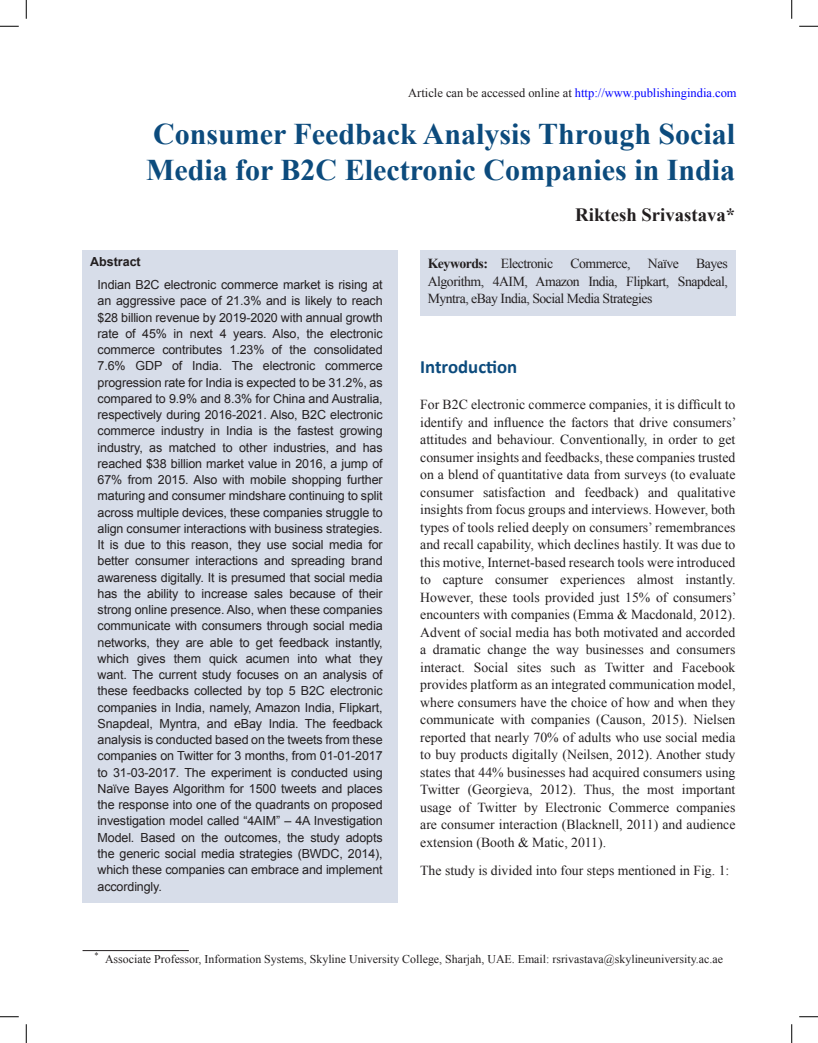
<style>
.page{position:relative;width:818px;height:1043px;background:#fff}
.page>*{position:absolute;margin:0;border:0;box-sizing:border-box;transform-origin:0 0}
.Ch_Head{font:700 30px/36px "Times New Roman";color:#0c4b7d}
.Author{font:700 18.75px "Times New Roman";color:#231f20}
.heading_1{font:700 18.75px "Calibri";color:#0c4b7d}
.body_text{font:13.75px/17.5px "Times New Roman";color:#231f20;text-align:justify}
.body_text-2{font:13.75px "Times New Roman";letter-spacing:-.035em;color:#231f20}
.Abstract_Text{font:12.5px/16.2px "Arial";letter-spacing:-.01em;color:#231f20;text-align:justify}
.t1{font:12.5px "Times New Roman";color:#00f}
.Abstract_Head{font:700 12.5px "Arial";color:#231f20}
.footnote{font:11.88px "Times New Roman";color:#231f20}
.s1{color:#231f20}
.s2{font-weight:700}
</style>
<div class="page">
<div style="left:420px;top:250px;width:315px;height:65px;background:#d7dde9"></div>
<hr style="left:82px;top:950px;width:107px;height:1px;background:#231f20">
<div style="left:82px;top:250px;width:316px;height:652px;background:#d7dde9"></div>
<svg style="left:0;top:25px;width:19px;height:2px"></svg>
<svg style="left:799px;top:25px;width:19px;height:2px"></svg>
<svg style="left:0;top:1016px;width:19px;height:1px"></svg>
<svg style="left:799px;top:1016px;width:19px;height:1px"></svg>
<svg style="left:25px;top:0;width:2px;height:19px"></svg>
<svg style="left:25px;top:1024px;width:2px;height:18px"></svg>
<svg style="left:791px;top:0;width:1px;height:19px"></svg>
<svg style="left:791px;top:1024px;width:1px;height:18px"></svg>
<p class="t1" style="left:408px;top:85px;width:330px"><span class="s1">Article can be accessed online at</span> http://www.publishingindia.com</p>
<p class="Ch_Head" style="left:146px;top:115px;width:590px">Consumer Feedback Analysis Through Social<br>Media for B2C Electronic Companies in India</p>
<p class="Author" style="left:575px;top:201px;width:161px">Riktesh Srivastava*</p>
<p class="Abstract_Head" style="left:90px;top:254px;width:52px">Abstract</p>
<p class="Abstract_Text" style="left:98px;top:276px;width:286px">Indian B2C electronic commerce market is rising at an aggressive pace of 21.3% and is likely to reach $28 billion revenue by 2019-2020 with annual growth rate of 45% in next 4 years. Also, the electronic commerce contributes 1.23% of the consolidated 7.6% GDP of India. The electronic commerce progression rate for India is expected to be 31.2%, as compared to 9.9% and 8.3% for China and Australia, respectively during 2016-2021. Also, B2C electronic commerce industry in India is the fastest growing industry, as matched to other industries, and has reached $38 billion market value in 2016, a jump of 67% from 2015. Also with mobile shopping further maturing and consumer mindshare continuing to split across multiple devices, these companies struggle to align consumer interactions with business strategies.<br>It is due to this reason, they use social media for better consumer interactions and spreading brand awareness digitally. It is presumed that social media has the ability to increase sales because of their strong online presence. Also, when these companies communicate with consumers through social media networks, they are able to get feedback instantly, which gives them quick acumen into what they want. The current study focuses on an analysis of these feedbacks collected by top 5 B2C electronic companies in India, namely, Amazon India, Flipkart, Snapdeal, Myntra, and eBay India. The feedback analysis is conducted based on the tweets from these companies on Twitter for 3 months, from 01-01-2017 to 31-03-2017. The experiment is conducted using Naïve Bayes Algorithm for 1500 tweets and places the response into one of the quadrants on proposed investigation model called “4AIM” – 4A Investigation Model. Based on the outcomes, the study adopts the generic social media strategies (BWDC, 2014), which these companies can embrace and implement accordingly.</p>
<p class="body_text-2" style="left:428px;top:254px;width:127px"><span class="s2">Keywords:</span> Electronic</p>
<p class="body_text-2" style="left:570px;top:254px;width:61px">Commerce,</p>
<p class="body_text" style="left:648px;top:254px;width:32px">Naïve</p>
<p class="body_text" style="left:428px;top:254px;width:302px;text-indent:268px">Bayes Algorithm, 4AIM, Amazon India, Flipkart, Snapdeal, Myntra, eBay India, Social Media Strategies</p>
<p class="heading_1" style="left:420px;top:354px;width:99px">Introduction</p>
<p class="body_text" style="left:420px;top:395px;width:318px">For B2C electronic commerce companies, it is difficult to identify and influence the factors that drive consumers’ attitudes and behaviour. Conventionally, in order to get consumer insights and feedbacks, these companies trusted on a blend of quantitative data from surveys (to evaluate consumer satisfaction and feedback) and qualitative insights from focus groups and interviews. However, both types of tools relied deeply on consumers’ remembrances and recall capability, which declines hastily. It was due to this motive, Internet-based research tools were introduced to capture consumer experiences almost instantly.<br>However, these tools provided just 15% of consumers’ encounters with companies (Emma &amp; Macdonald, 2012).<br>Advent of social media has both motivated and accorded a dramatic change the way businesses and consumers interact. Social sites such as Twitter and Facebook provides platform as an integrated communication model, where consumers have the choice of how and when they communicate with companies (Causon, 2015). Nielsen reported that nearly 70% of adults who use social media to buy products digitally (Neilsen, 2012). Another study states that 44% businesses had acquired consumers using Twitter (Georgieva, 2012). Thus, the most important usage of Twitter by Electronic Commerce companies are consumer interaction (Blacknell, 2011) and audience extension (Booth &amp; Matic, 2011).</p>
<p class="body_text" style="left:420px;top:862px;width:311px">The study is divided into four steps mentioned in Fig. 1:</p>
<p class="footnote" style="left:95px;top:951px;width:629px"><sup>*</sup> Associate Professor, Information Systems, Skyline University College, Sharjah, UAE. Email: rsrivastava@skylineuniversity.ac.ae</p>
</div>
